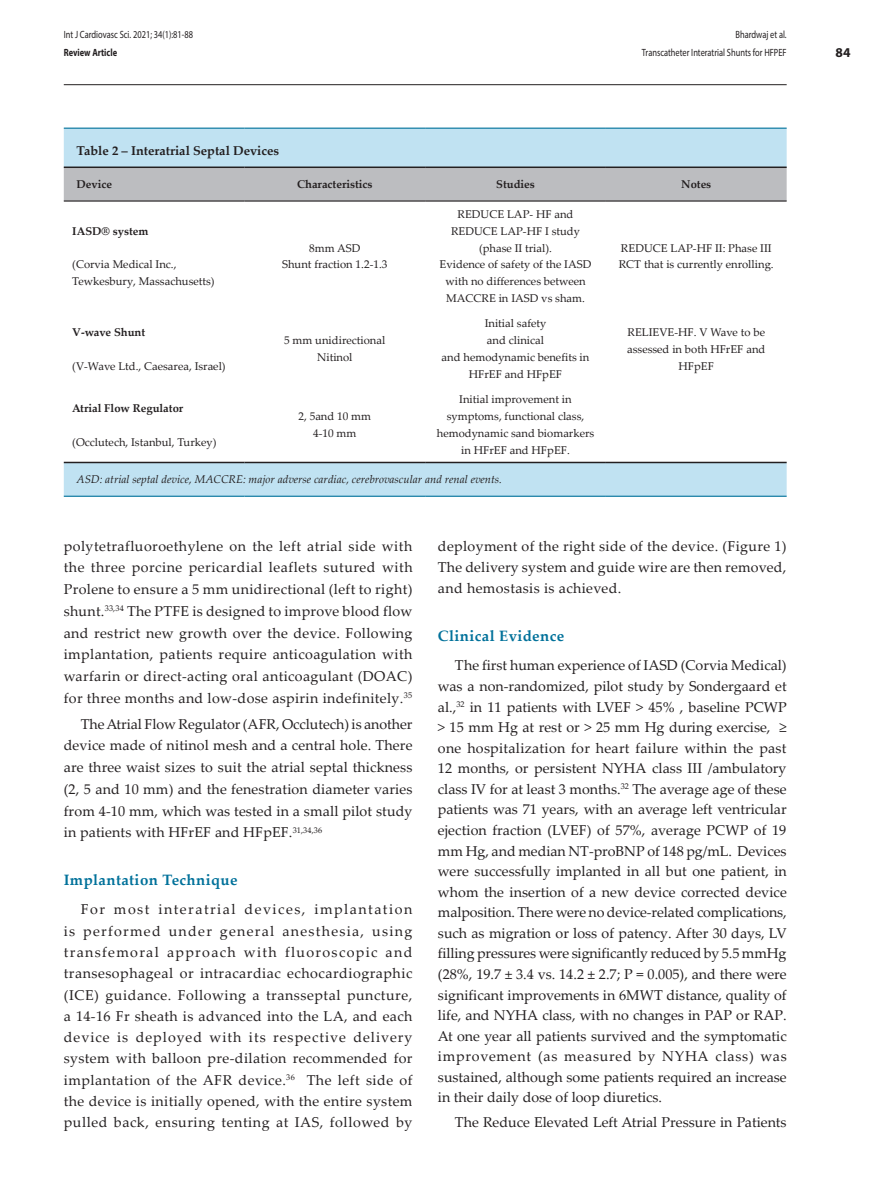
<style>
.page{position:relative;width:893px;height:1191px;background:#fff}
.page>*{position:absolute;margin:0;border:0;box-sizing:border-box;transform-origin:0 0}
._2_-_Sub-titulo{font:700 15px "Palatino Linotype";letter-spacing:.025em;color:#00719a}
._4_-_Texto-Basico{font:14.25px/20.5px "Palatino Linotype";letter-spacing:.01em;color:#231f20;text-align:justify}
.t1{font:700 13.5px "Myriad Pro";color:#231f20}
._1_-_Titulo-Tabela{font:700 12.75px "Palatino Linotype";color:#231f20}
._3_-_Corpo-tabela{font:11.25px/16.8px "Palatino Linotype";color:#231f20;text-align:center}
._4_-_Legenda{font:italic 11.25px "Palatino Linotype";color:#231f20}
._3_-_Corpo-tabela-2{font:700 11.25px "Palatino Linotype";color:#231f20}
._2_-_Sub-titulo-2{font:700 11.25px "Palatino Linotype";color:#231f20}
.t2{font:10.5px/18px "Myriad Pro";color:#231f20;text-align:right;scale:.8 1}
.t3{font:700 10.5px "Myriad Pro";color:#231f20;scale:.8 1}
</style>
<div class="page">
<hr style="left:64px;top:84px;width:723px;height:1px;background:#231f20">
<svg style="left:64px;top:129px;width:723px;height:366px"></svg>
<div style="left:64px;top:168px;width:723px;height:32px;background:#bcbdc0"></div>
<hr style="left:64px;top:200px;width:180px;height:2px;background:#231f20">
<hr style="left:244px;top:200px;width:181px;height:2px;background:#231f20">
<hr style="left:425px;top:200px;width:181px;height:2px;background:#231f20">
<hr style="left:606px;top:200px;width:181px;height:2px;background:#231f20">
<hr style="left:64px;top:128px;width:180px;height:1px;background:#00719a">
<hr style="left:244px;top:128px;width:181px;height:1px;background:#00719a">
<hr style="left:425px;top:128px;width:181px;height:1px;background:#00719a">
<hr style="left:606px;top:128px;width:181px;height:1px;background:#00719a">
<hr style="left:64px;top:166px;width:180px;height:2px;background:#231f20">
<hr style="left:244px;top:166px;width:181px;height:2px;background:#231f20">
<hr style="left:425px;top:166px;width:181px;height:2px;background:#231f20">
<hr style="left:606px;top:166px;width:181px;height:2px;background:#231f20">
<hr style="left:64px;top:462px;width:180px;height:1px;background:#231f20">
<hr style="left:244px;top:462px;width:181px;height:1px;background:#231f20">
<hr style="left:425px;top:462px;width:181px;height:1px;background:#231f20">
<hr style="left:606px;top:462px;width:181px;height:1px;background:#231f20">
<hr style="left:64px;top:495px;width:180px;height:2px;background:#00719a">
<hr style="left:244px;top:495px;width:181px;height:2px;background:#00719a">
<hr style="left:425px;top:495px;width:181px;height:2px;background:#00719a">
<hr style="left:606px;top:495px;width:181px;height:2px;background:#00719a">
<p class="t2" style="left:64px;top:25px;width:163px">Int J Cardiovasc Sci. 2021; 34(1):81-88</p>
<p class="t3" style="left:64px;top:45px;width:68px">Review Article</p>
<p class="t2" style="left:642px;top:25px;width:183px">Bhardwaj et al.<br>Transcatheter Interatrial Shunts for HFPEF</p>
<p class="_1_-_Titulo-Tabela" style="left:77px;top:141px;width:204px">Table 2 – Interatrial Septal Devices</p>
<p class="_2_-_Sub-titulo-2" style="left:77px;top:176px;width:37px">Device</p>
<p class="_2_-_Sub-titulo-2" style="left:297px;top:176px;width:77px">Characteristics</p>
<p class="_2_-_Sub-titulo-2" style="left:496px;top:176px;width:40px">Studies</p>
<p class="_2_-_Sub-titulo-2" style="left:681px;top:176px;width:31px">Notes</p>
<p class="_3_-_Corpo-tabela-2" style="left:72px;top:223px;width:78px">IASD® system</p>
<p class="_3_-_Corpo-tabela" style="left:72px;top:256px;width:144px;text-align:left">(Corvia Medical Inc.,<br>Tewkesbury, Massachusetts)</p>
<p class="_3_-_Corpo-tabela" style="left:451px;top:205px;width:131px">REDUCE LAP- HF and<br>REDUCE LAP-HF I study (phase II trial).</p>
<p class="_3_-_Corpo-tabela" style="left:440px;top:256px;width:153px">Evidence of safety of the IASD with no differences between<br>MACCRE in IASD vs sham.</p>
<p class="_3_-_Corpo-tabela" style="left:309px;top:239px;width:53px">8mm ASD</p>
<p class="_3_-_Corpo-tabela" style="left:282px;top:256px;width:107px">Shunt fraction 1.2-1.3</p>
<p class="_3_-_Corpo-tabela" style="left:619px;top:239px;width:156px;text-align:left">REDUCE LAP-HF II: Phase III<br>RCT that is currently enrolling.</p>
<p class="_3_-_Corpo-tabela-2" style="left:72px;top:324px;width:74px">V-wave Shunt</p>
<p class="_3_-_Corpo-tabela" style="left:72px;top:357px;width:155px">(V-Wave Ltd., Caesarea, Israel)</p>
<p class="_3_-_Corpo-tabela" style="left:284px;top:332px;width:103px">5 mm unidirectional</p>
<p class="_3_-_Corpo-tabela" style="left:317px;top:348px;width:37px">Nitinol</p>
<p class="_3_-_Corpo-tabela" style="left:485px;top:315px;width:63px">Initial safety</p>
<p class="_3_-_Corpo-tabela" style="left:487px;top:332px;width:59px">and clinical</p>
<p class="_3_-_Corpo-tabela" style="left:442px;top:348px;width:149px">and hemodynamic benefits in<br>HFrEF and HFpEF</p>
<p class="_3_-_Corpo-tabela" style="left:437px;top:390px;width:159px">Initial improvement in symptoms, functional class, hemodynamic sand biomarkers in HFrEF and HFpEF.</p>
<p class="_4_-_Legenda" style="left:77px;top:471px;width:427px">ASD: atrial septal device, MACCRE: major adverse cardiac, cerebrovascular and renal events.</p>
<p class="_3_-_Corpo-tabela-2" style="left:72px;top:400px;width:113px">Atrial Flow Regulator</p>
<p class="_3_-_Corpo-tabela" style="left:72px;top:433px;width:146px">(Occlutech, Istanbul, Turkey)</p>
<p class="_3_-_Corpo-tabela" style="left:298px;top:407px;width:74px">2, 5and 10 mm</p>
<p class="_3_-_Corpo-tabela" style="left:313px;top:424px;width:45px">4-10 mm</p>
<p class="_3_-_Corpo-tabela" style="left:627px;top:323px;width:140px">RELIEVE-HF. V Wave to be assessed in both HFrEF and<br>HFpEF</p>
<p class="_4_-_Texto-Basico" style="left:64px;top:534px;width:350px;line-height:21.8px">polytetrafluoroethylene on the left atrial side with the three porcine pericardial leaflets sutured with Prolene to ensure a 5 mm unidirectional (left to right) shunt.<sup>33,34</sup> The PTFE is designed to improve blood flow and restrict new growth over the device. Following implantation, patients require anticoagulation with warfarin or direct-acting oral anticoagulant (DOAC) for three months and low-dose aspirin indefinitely.<sup>35</sup></p>
<p class="_4_-_Texto-Basico" style="left:64px;top:712px;width:350px;line-height:21.8px;text-indent:17px">The Atrial Flow Regulator (AFR, Occlutech) is another device made of nitinol mesh and a central hole. There are three waist sizes to suit the atrial septal thickness (2, 5 and 10 mm) and the fenestration diameter varies from 4-10 mm, which was tested in a small pilot study in patients with HFrEF and HFpEF.<sup>31,34,36</sup></p>
<p class="_2_-_Sub-titulo" style="left:64px;top:869px;width:175px">Implantation Technique</p>
<p class="_4_-_Texto-Basico" style="left:64px;top:898px;width:350px;line-height:21.3px;text-indent:17px">For most interatrial devices, implantation is performed under general anesthesia, using transfemoral approach with fluoroscopic and transesophageal or intracardiac echocardiographic (ICE) guidance. Following a transseptal puncture, a 14-16 Fr sheath is advanced into the LA, and each device is deployed with its respective delivery system with balloon pre-dilation recommended for implantation of the AFR device.<sup>36</sup> The left side of the device is initially opened, with the entire system pulled back, ensuring tenting at IAS, followed by</p>
<p class="_4_-_Texto-Basico" style="left:438px;top:534px;width:350px;line-height:21.3px">deployment of the right side of the device. (Figure 1)<br>The delivery system and guide wire are then removed, and hemostasis is achieved.</p>
<p class="_2_-_Sub-titulo" style="left:438px;top:625px;width:128px">Clinical Evidence</p>
<p class="_4_-_Texto-Basico" style="left:438px;top:655px;width:350px;text-indent:17px">The first human experience of IASD (Corvia Medical) was a non-randomized, pilot study by Sondergaard et al.,<sup>32</sup> in 11 patients with LVEF &gt; 45% , baseline PCWP &gt; 15 mm Hg at rest or &gt; 25 mm Hg during exercise, ≥ one hospitalization for heart failure within the past 12 months, or persistent NYHA class III /ambulatory class IV for at least 3 months.<sup>32</sup> The average age of these patients was 71 years, with an average left ventricular ejection fraction (LVEF) of 57%, average PCWP of 19 mm Hg, and median NT-proBNP of 148 pg/mL. Devices were successfully implanted in all but one patient, in whom the insertion of a new device corrected device malposition. There were no device-related complications, such as migration or loss of patency. After 30 days, LV filling pressures were significantly reduced by 5.5 mmHg (28%, 19.7 ± 3.4 vs. 14.2 ± 2.7; P = 0.005), and there were significant improvements in 6MWT distance, quality of life, and NYHA class, with no changes in PAP or RAP.<br>At one year all patients survived and the symptomatic improvement (as measured by NYHA class) was sustained, although some patients required an increase in their daily dose of loop diuretics.</p>
<p class="_4_-_Texto-Basico" style="left:455px;top:1111px;width:333px">The Reduce Elevated Left Atrial Pressure in Patients</p>
<p class="t1" style="left:835px;top:44px;width:16px">84</p>
</div>
